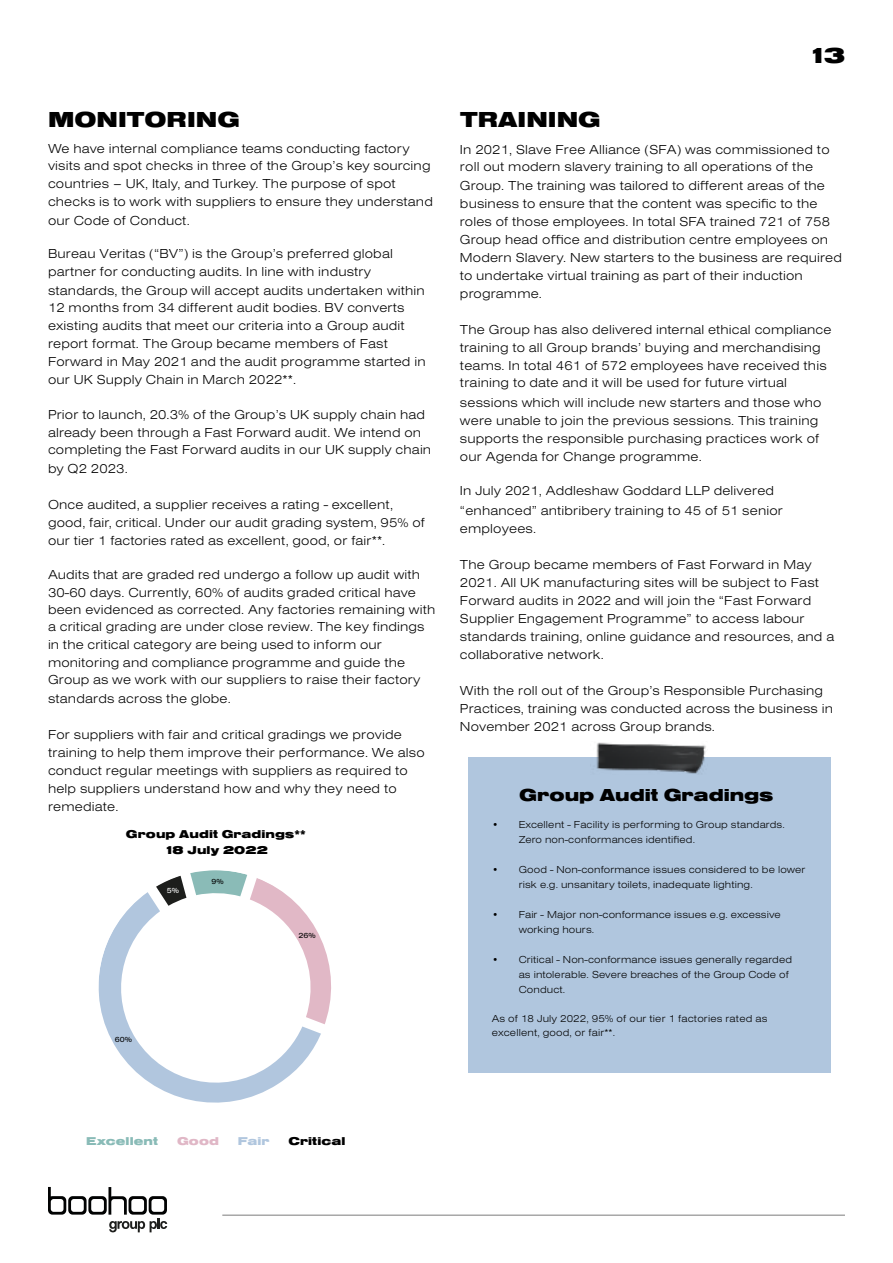
<style>
.page{position:relative;width:893px;height:1263px;background:#fff}
.page>*{position:absolute;margin:0;border:0;box-sizing:border-box;transform-origin:0 0}
.t1{font:900 22.5px "Nimbus San Ext";color:#000}
.t2{font:900 18px "Nimbus San Ext";color:#000}
.t3{font:300 13.5px/18px "Nimbus San Ext";letter-spacing:.01em;color:#000}
.t4{font:300 13.5px/18px "Nimbus San Ext D";letter-spacing:.01em;color:#000}
.t5{font:900 11.7px/15.8px "Nimbus San Ext";letter-spacing:.01em;color:#000;text-align:center}
.t6{font:900 11.7px "Nimbus San Ext";letter-spacing:.01em;color:#89bbb7}
.t7{font:900 11.7px "Nimbus San Ext";color:#e0b7c6}
.t8{font:900 11.7px "Nimbus San Ext";color:#b0c6de}
.t9{font:300 10.5px/15px "Nimbus San Ext";letter-spacing:.01em;color:#000}
.t10{font:7.8px "Nimbus San Ext";color:#000}
.t11{font:7.8px "Nimbus San Ext";color:#fff}
.s1{font-family:"Nimbus San Ext D"}
</style>
<div class="page">
<svg style="left:48px;top:1187px;width:119px;height:45px"></svg>
<hr style="left:222px;top:1215px;width:623px;height:1px;background:#7c7c7c">
<svg style="left:156px;top:870px;width:175px;height:155px"></svg>
<svg style="left:98px;top:889px;width:225px;height:214px"></svg>
<div style="left:468px;top:758px;width:362px;height:315px;background:#b0c6de"></div>
<img style="left:590px;top:742px;width:118px;height:32px">
<h1 class="t1" style="left:48px;top:107px;width:193px">MONITORING</h1>
<p class="t3" style="left:48px;top:139px;width:386px">We have internal compliance teams conducting factory visits and spot checks in three of the Group’s key sourcing countries – UK, Italy, and Turkey. The purpose of spot checks is to work with suppliers to ensure they understand our Code of Conduct.</p>
<p class="t3" style="left:48px;top:244px;width:379px">Bureau Veritas (“BV”) <span class="s1">is</span> the Group’s preferred global partner <span class="s1">for conducting audits</span>. In line with industry standards, the Group will accept audits undertaken within 12 months from 34 different audit bodies. BV converts existing audits that meet our criteria into a Group audit report format. The Group became members of Fast Forward in May 2021 and the audit programme started in our UK Supply Chain in March 2022**.</p>
<p class="t3" style="left:48px;top:405px;width:385px">Prior to launch, 20.3% of the Group’s UK supply chain had already been through a Fast Forward audit. We intend on completing the Fast Forward audits in our UK supply chain by Q2 2023.</p>
<p class="t3" style="left:48px;top:495px;width:379px">Once audited, a supplier receives a rating - excellent, good, fair, critical. Under our audit grading system, 95% of our tier 1 factories rated as excellent, good, or fair**.</p>
<p class="t3" style="left:48px;top:565px;width:389px;line-height:17.5px">Audits that are graded red undergo a follow up audit with 30-60 days. Currently, 60% of audits graded critical have been evidenced as corrected. Any factories remaining with a critical grading are under close review. <span class="s1">The key findings</span></p>
<p class="t4" style="left:48px;top:635px;width:374px">in the critical category are being used to inform our monitoring and compliance programme and guide the Group as we work with our suppliers to raise their factory standards across the globe.</p>
<p class="t3" style="left:48px;top:725px;width:378px">For suppliers with fair and critical gradings we provide training to help them improve their performance. We also conduct regular meetings with suppliers as required to help suppliers understand how and why they need to remediate.</p>
<p class="t5" style="left:126px;top:826px;width:181px">Group Audit Gradings**<br>18 July 2022</p>
<p class="t11" style="left:167px;top:885px;width:14px">5%</p>
<p class="t10" style="left:212px;top:876px;width:14px">9%</p>
<p class="t10" style="left:115px;top:1034px;width:19px">60%</p>
<p class="t10" style="left:298px;top:930px;width:19px">26%</p>
<h1 class="t1" style="left:807px;top:43px;width:39px">1<span class="s1">3</span></h1>
<h1 class="t1" style="left:460px;top:107px;width:142px">TRAINING</h1>
<p class="t3" style="left:460px;top:141px;width:371px;line-height:16.2px">In 2021, Slave Free Alliance (SFA) was commissioned to roll out <span class="s1">m</span>odern <span class="s1">s</span>lavery <span class="s1">t</span>raining to all operations of the</p>
<p class="t3" style="left:460px;top:176px;width:383px">Group. The training was tailored to different areas of the business to ensure that the content was specific to the roles of those employees. In total SFA trained 721 of 758<br>Group head office and distribution centre employees on Modern Slavery. New starters to the business are required to undertake virtual training as part of their induction programme.</p>
<p class="t3" style="left:460px;top:321px;width:373px;line-height:17.4px">The Group has also delivered internal ethical compliance training to all Group brands’ buying and merchandising teams. In total 461 of 572 employees have received this training to date and it will be used for future virtual</p>
<p class="t3" style="left:460px;top:393px;width:363px">sessions which will include new starters and those who were unable to join the previous sessions. This training supports the responsible purchasing practices work of our Agenda for Change programme.</p>
<p class="t3" style="left:460px;top:480px;width:325px;line-height:19.8px">In July 2021, Addleshaw Goddard <span class="s1">LLP</span> delivered “enhanced” antibribery training to 45 of 51 senior</p>
<p class="t3" style="left:460px;top:519px;width:78px">employees.</p>
<p class="t3" style="left:460px;top:555px;width:376px">The Group became members of Fast Forward in May 2021. All UK manufacturing sites will be subject to Fast Forward audits in 2022 and will join the “Fast Forward Supplier Engagement Programme” to access labour standards training, online guidance and resources, and a collaborative network.</p>
<p class="t3" style="left:460px;top:681px;width:375px">With the roll out of the Group’s Responsible Purchasing<br>Practices, training was conducted across the business in<br>November 2021 across Group brands.</p>
<h2 class="t2" style="left:519px;top:785px;width:256px">Group Audit Gradings</h2>
<p class="t9" style="left:519px;top:817px;width:268px;text-indent:-27px">• Excellent - Facility is performing to Group standards.<br>Zero non-conformances identified.</p>
<p class="t9" style="left:519px;top:862px;width:288px;text-indent:-27px">• Good - Non-conformance issues considered to be lower risk e.g. unsanitary toilets, inadequate lighting.</p>
<p class="t9" style="left:519px;top:907px;width:264px;text-indent:-27px">• Fair - Major non-conformance issues e.g. excessive working hours.</p>
<p class="t9" style="left:519px;top:952px;width:275px;text-indent:-27px">• Critical - Non-conformance issues generally regarded as intolerable. Severe breaches of the Group Code of<br>Conduct.</p>
<p class="t9" style="left:492px;top:1012px;width:277px;line-height:13.6px">As of 18 July 2022, 95% of our tier 1 factories rated as excellent, good, or fair**<span class="s1">.</span></p>
<p class="t6" style="left:86px;top:1134px;width:73px">Excellent</p>
<p class="t7" style="left:177px;top:1134px;width:43px">Good</p>
<p class="t8" style="left:238px;top:1134px;width:33px">Fair</p>
<p class="t5" style="left:288px;top:1133px;width:59px">Critical</p>
</div>
